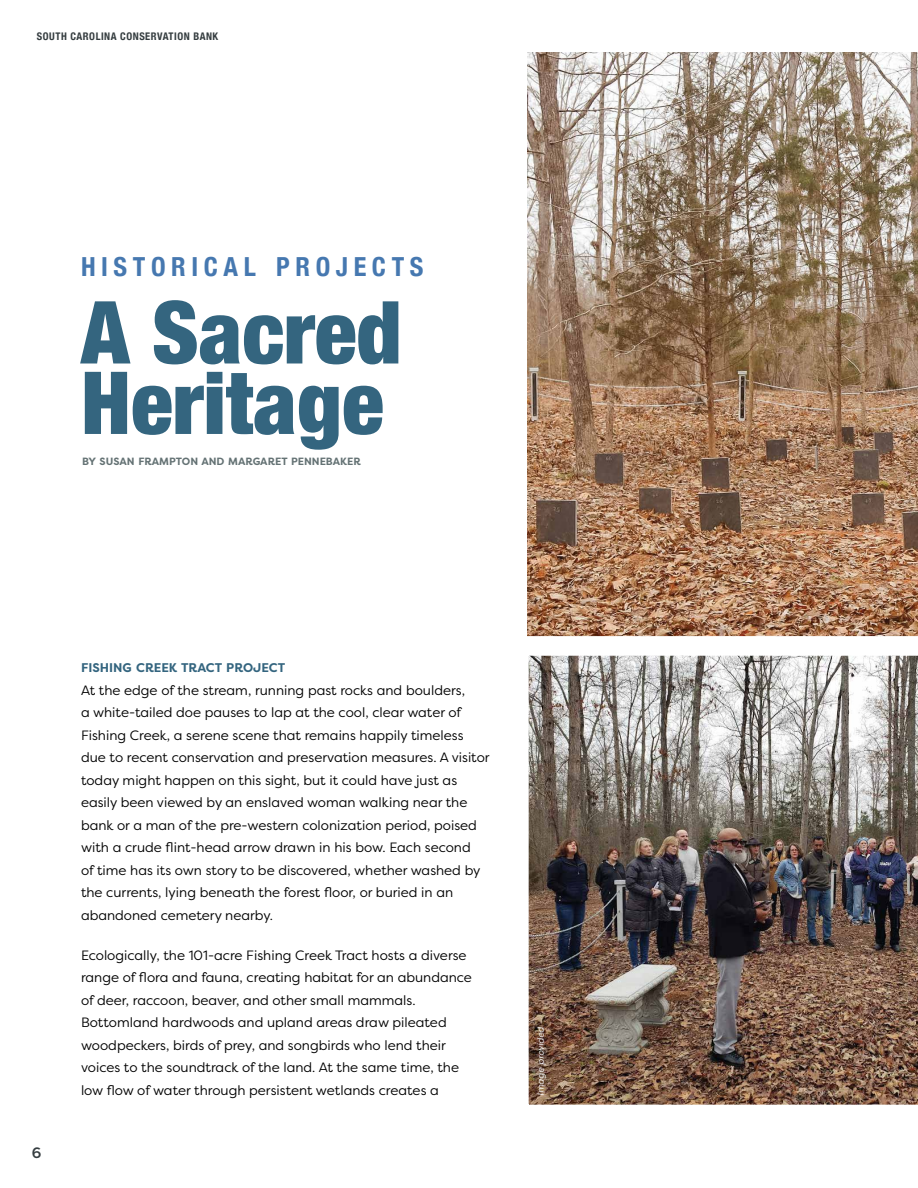
<style>
.page{position:relative;width:918px;height:1188px;background:#fff}
.page>*{position:absolute;margin:0;border:0;box-sizing:border-box;transform-origin:0 0}
.t1{font:900 condensed 87px/70.5px "Helvetica Neue";color:#34657f}
.t2{font:700 condensed 26.25px "Helvetica Neue";letter-spacing:.215em;color:#4678b0}
.t3{font:500 15px "Filson Pro";color:#353d40}
.t4{font:13.5px/22.5px "Filson Pro";color:#000}
.t5{font:700 12.6px "Filson Pro";color:#34657f}
.t6{font:700 10.5px "Filson Pro";color:#647274}
.t7{font:700 condensed 10.5px "Helvetica Neue";letter-spacing:.05em;color:#353d40}
.t8{font:italic 9px "Filson Pro";color:#fff}
</style>
<div class="page">
<img style="left:527px;top:53px;width:391px;height:583px">
<img style="left:527px;top:636px;width:391px;height:469px">
<p class="t7" style="left:37px;top:28px;width:183px">SOUTH CAROLINA CONSERVATION BANK</p>
<h2 class="t2" style="left:81px;top:245px;width:344px">HISTORICAL PROJECTS</h2>
<h1 class="t1" style="left:81px;top:292px;width:322px">A Sacred<br>Heritage</h1>
<p class="t6" style="left:82px;top:455px;width:280px">BY SUSAN FRAMPTON AND MARGARET PENNEBAKER</p>
<p class="t3" style="left:32px;top:1142px;width:11px">6</p>
<p class="t5" style="left:81px;top:660px;width:206px">FISHING CREEK TRACT PROJECT</p>
<p class="t4" style="left:81px;top:678px;width:410px">At the edge of the stream, running past rocks and boulders,<br>a white-tailed doe pauses to lap at the cool, clear water of Fishing Creek, a serene scene that remains happily timeless due to recent conservation and preservation measures. A visitor today might happen on this sight, but it could have just as easily been viewed by an enslaved woman walking near the bank or a man of the pre-western colonization period, poised with a crude flint-head arrow drawn in his bow. Each second<br>of time has its own story to be discovered, whether washed by the currents, lying beneath the forest floor, or buried in an abandoned cemetery nearby.</p>
<p class="t4" style="left:81px;top:943px;width:392px">Ecologically, the 101-acre Fishing Creek Tract hosts a diverse range of flora and fauna, creating habitat for an abundance of deer, raccoon, beaver, and other small mammals.<br>Bottomland hardwoods and upland areas draw pileated woodpeckers, birds of prey, and songbirds who lend their voices to the soundtrack of the land. At the same time, the low flow of water through persistent wetlands creates a</p>
<p class="t8" style="left:535px;top:1096px;width:70px;rotate:-90deg">Image provided</p>
</div>
